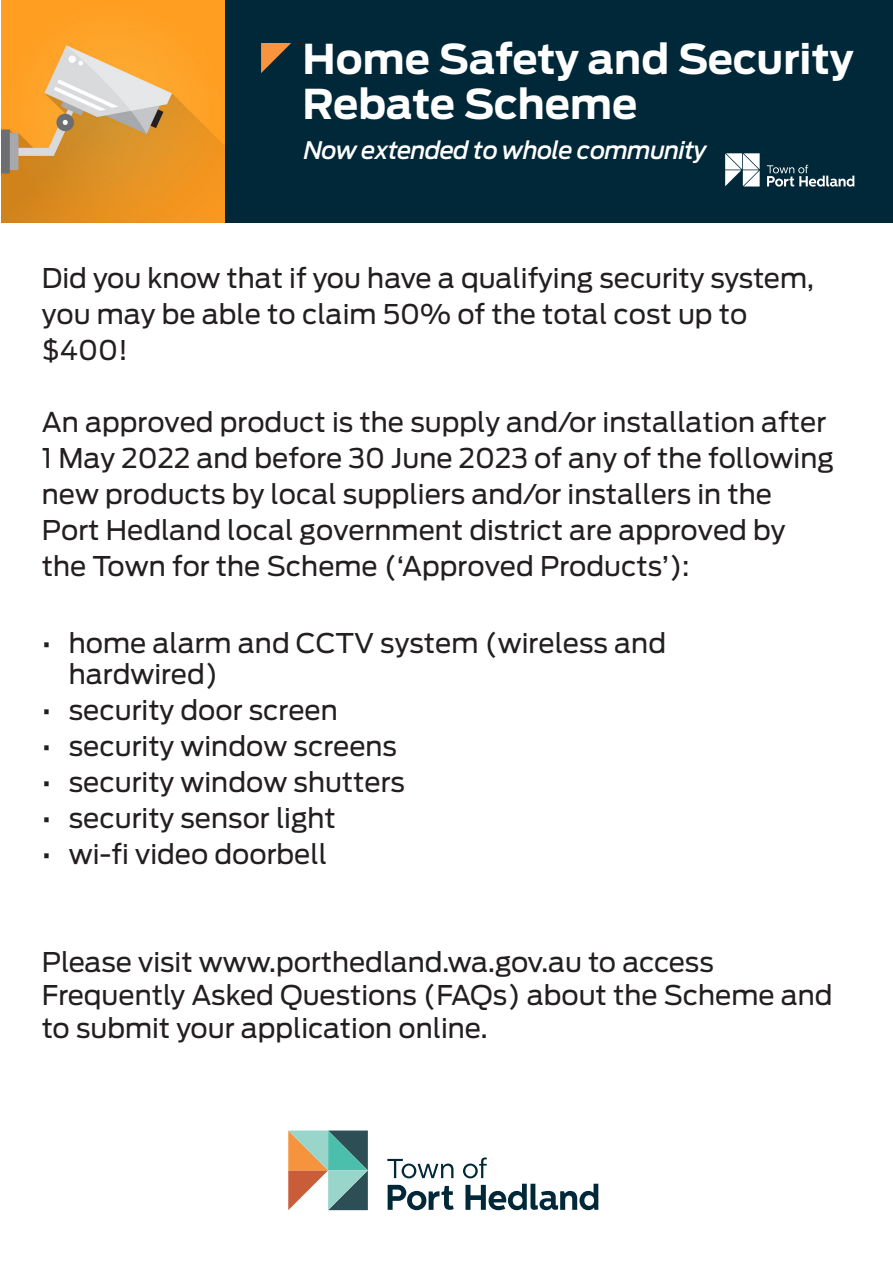
<style>
.page{position:relative;width:893px;height:1263px;background:#fff}
.page>*{position:absolute;margin:0;border:0;box-sizing:border-box;transform-origin:0 0}
.t1{font:700 40.8px "Antenna";color:#fff}
.t2{font:27px/36px "Antenna";color:#231f20}
.t3{font:italic 500 24px "Antenna";letter-spacing:-.025em;color:#fff}
</style>
<div class="page">
<div style="left:2px;top:0;width:891px;height:223px;background:#002838"></div>
<img style="left:2px;top:0;width:223px;height:223px">
<svg style="left:261px;top:43px;width:30px;height:30px"></svg>
<svg style="left:725px;top:153px;width:35px;height:33px"></svg>
<svg style="left:767px;top:165px;width:87px;height:22px"></svg>
<svg style="left:388px;top:1185px;width:66px;height:25px"></svg>
<svg style="left:465px;top:1184px;width:133px;height:26px"></svg>
<svg style="left:387px;top:1159px;width:66px;height:19px"></svg>
<svg style="left:463px;top:1157px;width:24px;height:21px"></svg>
<svg style="left:288px;top:1130px;width:80px;height:80px;background:#94a08e"></svg>
<p class="t1" style="left:303px;top:34px;width:552px">Home Safety and Security</p>
<p class="t1" style="left:303px;top:80px;width:336px">Rebate Scheme</p>
<p class="t3" style="left:304px;top:134px;width:404px">Now extended to whole community</p>
<p class="t2" style="left:42px;top:260px;width:774px">Did you know that if you have a qualifying security system, you may be able to claim 50% of the total cost up to $400!</p>
<p class="t2" style="left:42px;top:404px;width:794px">An approved product is the supply and/or installation after 1 May 2022 and before 30 June 2023 of any of the following new products by local suppliers and/or installers in the Port Hedland local government district are approved by the Town for the Scheme (‘Approved Products’):</p>
<p class="t2" style="left:69px;top:628px;width:599px;line-height:30.8px;text-indent:-27px">• home alarm and CCTV system (wireless and hardwired)</p>
<p class="t2" style="left:42px;top:692px;width:298px">• security door screen</p>
<p class="t2" style="left:42px;top:728px;width:357px">• security window screens</p>
<p class="t2" style="left:42px;top:764px;width:365px">• security window shutters</p>
<p class="t2" style="left:42px;top:800px;width:296px">• security sensor light</p>
<p class="t2" style="left:42px;top:836px;width:287px">• wi-fi video doorbell</p>
<p class="t2" style="left:42px;top:944px;width:673px">Please visit www.porthedland.wa.gov.au to access</p>
<p class="t2" style="left:42px;top:979px;width:792px;line-height:33px">Frequently Asked Questions (FAQs) about the Scheme and to submit your application online.</p>
</div>
